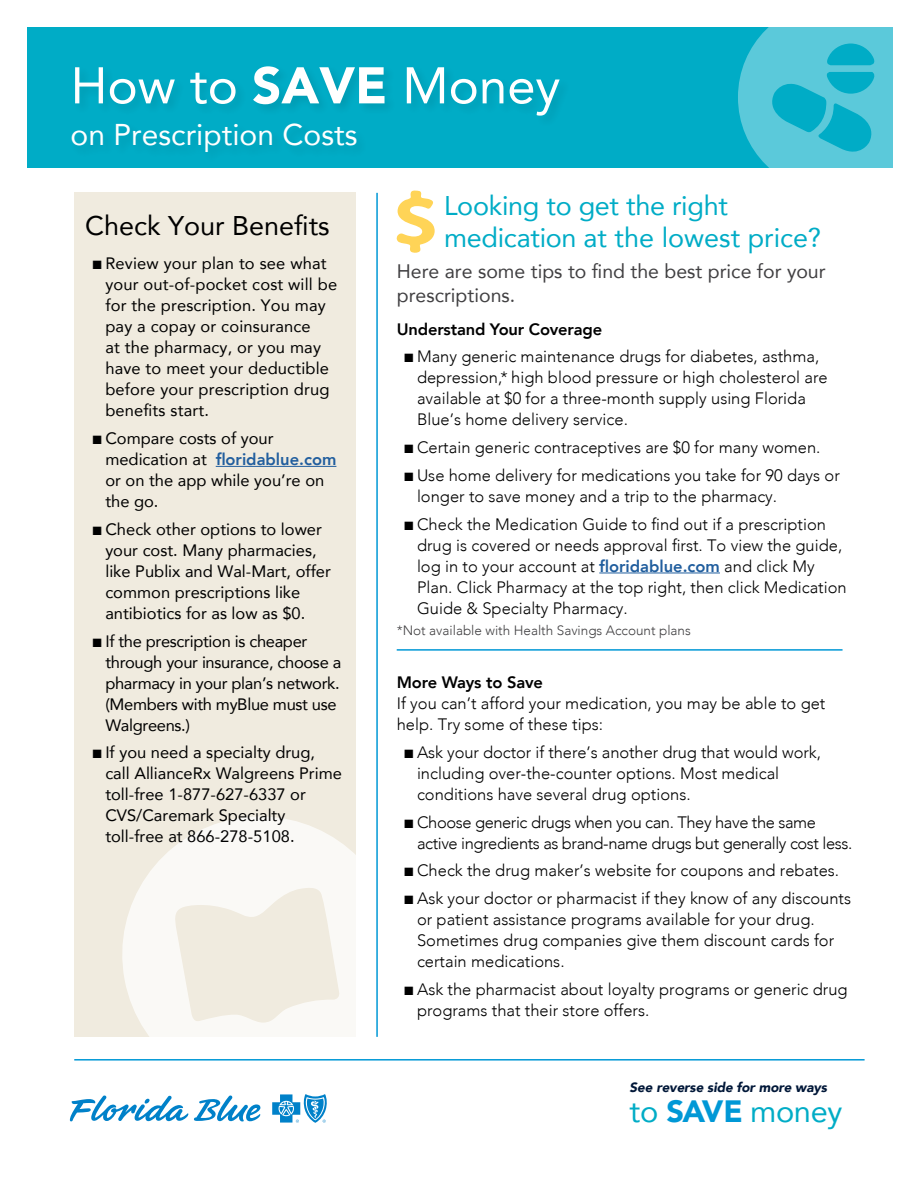
<style>
.page{position:relative;width:918px;height:1188px;background:#fff}
.page>*{position:absolute;margin:0;border:0;box-sizing:border-box;transform-origin:0 0}
.t1{font:51px "Avenir";color:#fff}
.t2{font:30.75px "Avenir";letter-spacing:-.01em;color:#00acc6}
.t3{font:30px "Avenir";color:#fff}
.Bigger_headline{font:27px/32.4px "Avenir";letter-spacing:-.01em;color:#00acc6}
.Bigger_headline-2{font:27px "Avenir";color:#000}
.special_intro_copy{font:19.5px/24px "Avenir";color:#414042}
.Bullets{font:300 16.5px/21px "Avenir";color:#000}
.t4{font:16.5px/21px "Avenir";color:#000}
.t5{font:16.5px/21px "Avenir";letter-spacing:-.02em;color:#000}
.Bullets-2{font:300 16.5px/21px "Avenir";letter-spacing:-.025em;color:#000}
.Subhead{font:800 16.5px "Avenir";letter-spacing:-.01em;color:#000}
.Disclaimer_NEW{font:300 13.5px "Avenir";color:#414042}
.t6{font:italic 900 13.5px "Avenir";letter-spacing:-.01em;color:#001738}
.s1{font-weight:900}
.s2{font-family:"Arial";font-size:18px}
.s3{font-weight:800;color:#215e9e}
.s4{font-family:"Arial";font-weight:400;font-size:18px}
.s5{font-weight:900;color:#0098d6}
</style>
<div class="page">
<div style="left:27px;top:27px;width:865px;height:140px;background:#00acc6"></div>
<svg style="left:738px;top:27px;width:155px;height:141px"></svg>
<hr style="left:599px;top:573px;width:121px;height:1px;background:#215e9e">
<div style="left:74px;top:193px;width:282px;height:844px;background:#f0ebdf"></div>
<svg style="left:122px;top:816px;width:234px;height:221px;fill:#faf9f6"></svg>
<hr style="left:216px;top:466px;width:120px;height:1px;background:#215e9e">
<hr style="left:376px;top:193px;width:2px;height:844px;background:#0098d6">
<hr style="left:74px;top:1059px;width:791px;height:2px;background:#0098d6">
<hr style="left:397px;top:649px;width:446px;height:2px;background:#0098d6">
<svg style="left:396px;top:190px;width:39px;height:63px"></svg>
<svg style="left:70px;top:1095px;width:191px;height:27px"></svg>
<svg style="left:272px;top:1094px;width:55px;height:29px"></svg>
<p class="t1" style="left:71px;top:45px;width:491px">How to <span class="s1">SAVE</span> Money</p>
<p class="t3" style="left:71px;top:111px;width:288px">on Prescription Costs</p>
<p class="Bigger_headline-2" style="left:85px;top:204px;width:246px">Check Your Benefits</p>
<p class="t4" style="left:105px;top:253px;width:233px;text-indent:-13px"><span class="s2">■</span> Review your plan to see what your out-of-pocket cost will be for the prescription. You may pay a copay or coinsurance<br>at the pharmacy, or you may have to meet your deductible before your prescription drug benefits start.</p>
<p class="t4" style="left:105px;top:427px;width:233px;text-indent:-13px"><span class="s2">■</span> Compare costs of your medication at <span class="s3">floridablue.com </span>or on the app while you’re on the go.</p>
<p class="t4" style="left:105px;top:518px;width:227px;text-indent:-13px"><span class="s2">■</span> Check other options to lower your cost. Many pharmacies, like Publix and Wal-Mart, offer common prescriptions like antibiotics for as low as $0.</p>
<p class="t5" style="left:105px;top:630px;width:237px;text-indent:-13px"><span class="s2">■</span> If the prescription is cheaper through your insurance, choose a pharmacy in your plan’s network. (Members with myBlue must use<br>Walgreens.)</p>
<p class="t4" style="left:105px;top:742px;width:238px;text-indent:-13px"><span class="s2">■</span> If you need a specialty drug, call AllianceRx Walgreens Prime toll-free 1-877-627-6337 or<br>CVS/Caremark Specialty toll-free at 866-278-5108.</p>
<p class="Bigger_headline" style="left:444px;top:188px;width:379px">Looking to get the right medication at the lowest price?</p>
<p class="special_intro_copy" style="left:397px;top:258px;width:430px">Here are some tips to find the best price for your prescriptions.</p>
<p class="Subhead" style="left:397px;top:316px;width:207px">Understand Your Coverage</p>
<p class="Bullets" style="left:417px;top:346px;width:412px;text-indent:-14px"><span class="s4">■</span> Many generic maintenance drugs for diabetes, asthma, depression,* high blood pressure or high cholesterol are available at $0 for a three-month supply using Florida Blue’s home delivery service.</p>
<p class="Bullets" style="left:404px;top:437px;width:419px"><span class="s4">■</span> Certain generic contraceptives are $0 for many women.</p>
<p class="Bullets" style="left:417px;top:465px;width:424px;text-indent:-14px"><span class="s4">■</span> Use home delivery for medications you take for 90 days or longer to save money and a trip to the pharmacy.</p>
<p class="Bullets" style="left:417px;top:514px;width:431px;text-indent:-14px"><span class="s4">■</span> Check the Medication Guide to find out if a prescription drug is covered or needs approval first. To view the guide, log in to your account at <span class="s3">floridablue.com</span> and click My Plan. Click Pharmacy at the top right, then click Medication Guide &amp; Specialty Pharmacy.</p>
<p class="Disclaimer_NEW" style="left:397px;top:622px;width:296px">*Not available with Health Savings Account plans</p>
<p class="Subhead" style="left:397px;top:670px;width:148px">More Ways to Save</p>
<p class="Bullets" style="left:397px;top:693px;width:430px">If you can’t afford your medication, you may be able to get help. Try some of these tips:</p>
<p class="Bullets" style="left:417px;top:742px;width:405px;text-indent:-14px"><span class="s4">■</span> Ask your doctor if there’s another drug that would work, including over-the-counter options. Most medical conditions have several drug options.</p>
<p class="Bullets-2" style="left:417px;top:811px;width:437px;text-indent:-14px"><span class="s4">■</span> Choose generic drugs when you can. They have the same active ingredients as brand-name drugs but generally cost less.</p>
<p class="Bullets" style="left:404px;top:860px;width:437px"><span class="s4">■</span> Check the drug maker’s website for coupons and rebates.</p>
<p class="Bullets" style="left:417px;top:888px;width:436px;text-indent:-14px"><span class="s4">■</span> Ask your doctor or pharmacist if they know of any discounts or patient assistance programs available for your drug.<br>Sometimes drug companies give them discount cards for certain medications.</p>
<p class="Bullets" style="left:417px;top:979px;width:432px;text-indent:-14px"><span class="s4">■</span> Ask the pharmacist about loyalty programs or generic drug programs that their store offers.</p>
<p class="t6" style="left:630px;top:1076px;width:199px">See reverse side for more ways</p>
<p class="t2" style="left:630px;top:1087px;width:214px">to <span class="s5">SAVE</span> money</p>
</div>
